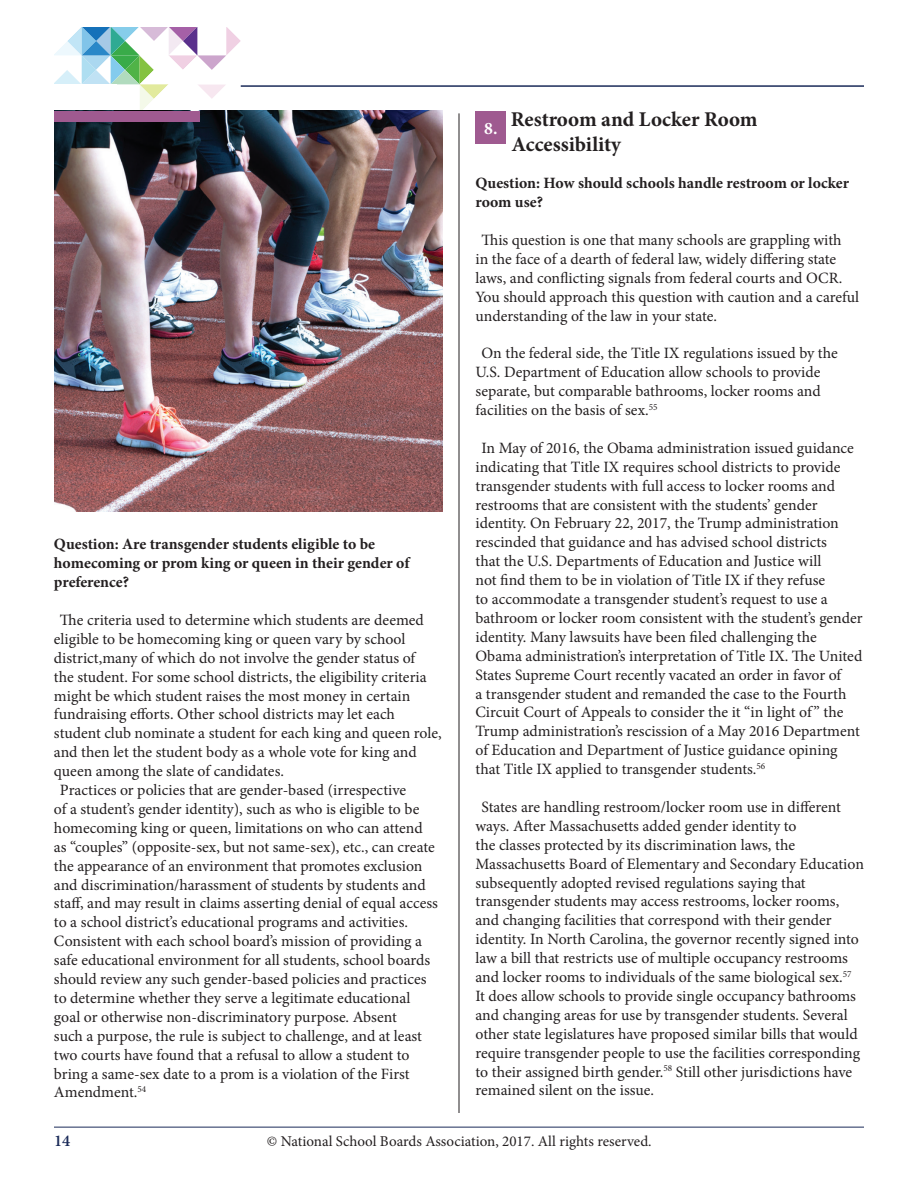
<style>
.page{position:relative;width:918px;height:1188px;background:#fff}
.page>*{position:absolute;margin:0;border:0;box-sizing:border-box;transform-origin:0 0}
.t1{font:700 21px/25.2px "Minion Pro";letter-spacing:-.005em;color:#231f20}
.t2{font:600 16.5px "Minion Pro";color:#1b2b59}
.t3{font:15.75px/18.9px "Minion Pro";color:#231f20}
.t4{font:700 15.75px/18.9px "Minion Pro";color:#231f20}
.t5{font:15px "Minion Pro";color:#231f20}
</style>
<div class="page">
<hr style="left:241px;top:85px;width:623px;height:2px;background:#1b2b59">
<hr style="left:54px;top:1127px;width:810px;height:1px;background:#1b2b59">
<hr style="left:459px;top:113px;width:1px;height:1000px;background:#231f20">
<svg style="left:54px;top:27px;width:187px;height:84px"></svg>
<div style="left:15px;top:84px;width:102px;height:41px;background:#fff"></div>
<img style="left:54px;top:111px;width:388px;height:401px">
<div style="left:54px;top:111px;width:146px;height:11px;background:#9f5a90"></div>
<div style="left:476px;top:112px;width:30px;height:32px;background:#9f5a90"></div>
<p class="t4" style="left:54px;top:535px;width:357px">Question: Are transgender students eligible to be homecoming or prom king or queen in their gender of preference?</p>
<p class="t3" style="left:60px;top:610px;width:365px">The criteria used to determine which students are deemed</p>
<p class="t3" style="left:54px;top:629px;width:353px">eligible to be homecoming king or queen vary by school</p>
<p class="t3" style="left:54px;top:648px;width:363px">district,many of which do not involve the gender status of</p>
<p class="t3" style="left:54px;top:667px;width:374px">the student. For some school districts, the eligibility criteria</p>
<p class="t3" style="left:54px;top:686px;width:358px">might be which student raises the most money in certain</p>
<p class="t3" style="left:54px;top:705px;width:343px">fundraising efforts. Other school districts may let each</p>
<p class="t3" style="left:54px;top:724px;width:389px">student club nominate a student for each king and queen role,</p>
<p class="t3" style="left:54px;top:743px;width:364px">and then let the student body as a whole vote for king and</p>
<p class="t3" style="left:54px;top:762px;width:230px">queen among the slate of candidates.</p>
<p class="t3" style="left:60px;top:781px;width:348px">Practices or policies that are gender-based (irrespective</p>
<p class="t3" style="left:54px;top:799px;width:367px">of a student’s gender identity), such as who is eligible to be</p>
<p class="t3" style="left:54px;top:818px;width:370px">homecoming king or queen, limitations on who can attend</p>
<p class="t3" style="left:54px;top:837px;width:382px">as “couples” (opposite-sex, but not same-sex), etc., can create</p>
<p class="t3" style="left:54px;top:856px;width:370px">the appearance of an environment that promotes exclusion</p>
<p class="t3" style="left:54px;top:875px;width:373px">and discrimination/harassment of students by students and</p>
<p class="t3" style="left:54px;top:894px;width:385px">staff, and may result in claims asserting denial of equal access</p>
<p class="t3" style="left:54px;top:913px;width:354px">to a school district’s educational programs and activities.</p>
<p class="t3" style="left:54px;top:932px;width:370px">Consistent with each school board’s mission of providing a</p>
<p class="t3" style="left:54px;top:951px;width:378px">safe educational environment for all students, school boards</p>
<p class="t3" style="left:54px;top:970px;width:374px">should review any such gender-based policies and practices</p>
<p class="t3" style="left:54px;top:988px;width:358px">to determine whether they serve a legitimate educational</p>
<p class="t3" style="left:54px;top:1007px;width:344px">goal or otherwise non-discriminatory purpose. Absent</p>
<p class="t3" style="left:54px;top:1026px;width:370px">such a purpose, the rule is subject to challenge, and at least</p>
<p class="t3" style="left:54px;top:1045px;width:357px">two courts have found that a refusal to allow a student to</p>
<p class="t3" style="left:54px;top:1064px;width:357px">bring a same-sex date to a prom is a violation of the First</p>
<p class="t3" style="left:54px;top:1083px;width:94px">Amendment. <sup>54</sup></p>
<h1 class="t1" style="left:511px;top:107px;width:248px;text-indent:-27px"><sub>8.</sub> Restroom and Locker Room<br>Accessibility</h1>
<p class="t4" style="left:476px;top:174px;width:375px">Question: How should schools handle restroom or locker room use?</p>
<p class="t3" style="left:476px;top:231px;width:385px;text-indent:6px">This question is one that many schools are grappling with<br>in the face of a dearth of federal law, widely differing state laws, and conflicting signals from federal courts and OCR.<br>You should approach this question with caution and a careful understanding of the law in your state.</p>
<p class="t3" style="left:476px;top:344px;width:364px;text-indent:6px">On the federal side, the Title IX regulations issued by the U.S. Department of Education allow schools to provide separate, but comparable bathrooms, locker rooms and facilities on the basis of sex. <sup>55</sup></p>
<p class="t3" style="left:475px;top:438px;width:389px;text-indent:6px">In May of 2016, the Obama administration issued guidance indicating that Title IX requires school districts to provide transgender students with full access to locker rooms and restrooms that are consistent with the students’ gender identity. On February 22, 2017, the Trump administration rescinded that guidance and has advised school districts<br>that the U.S. Departments of Education and Justice will<br>not find them to be in violation of Title IX if they refuse<br>to accommodate a transgender student’s request to use a bathroom or locker room consistent with the student’s gender identity. Many lawsuits have been filed challenging the Obama administration’s interpretation of Title IX. The United States Supreme Court recently vacated an order in favor of<br>a transgender student and remanded the case to the Fourth Circuit Court of Appeals to consider the it “in light of ” the Trump administration’s rescission of a May 2016 Department of Education and Department of Justice guidance opining that Title IX applied to transgender students. <sup>56</sup></p>
<p class="t3" style="left:475px;top:798px;width:390px;text-indent:6px">States are handling restroom/locker room use in different ways. After Massachusetts added gender identity to<br>the classes protected by its discrimination laws, the Massachusetts Board of Elementary and Secondary Education subsequently adopted revised regulations saying that transgender students may access restrooms, locker rooms, and changing facilities that correspond with their gender identity. In North Carolina, the governor recently signed into law a bill that restricts use of multiple occupancy restrooms and locker rooms to individuals of the same biological sex. <sup>57<br></sup>It does allow schools to provide single occupancy bathrooms and changing areas for use by transgender students. Several other state legislatures have proposed similar bills that would require transgender people to use the facilities corresponding to their assigned birth gender. <sup>58</sup> Still other jurisdictions have remained silent on the issue.</p>
<p class="t2" style="left:54px;top:1129px;width:18px">14</p>
<p class="t5" style="left:267px;top:1131px;width:386px">© National School Boards Association, 2017. All rights reserved.</p>
</div>
